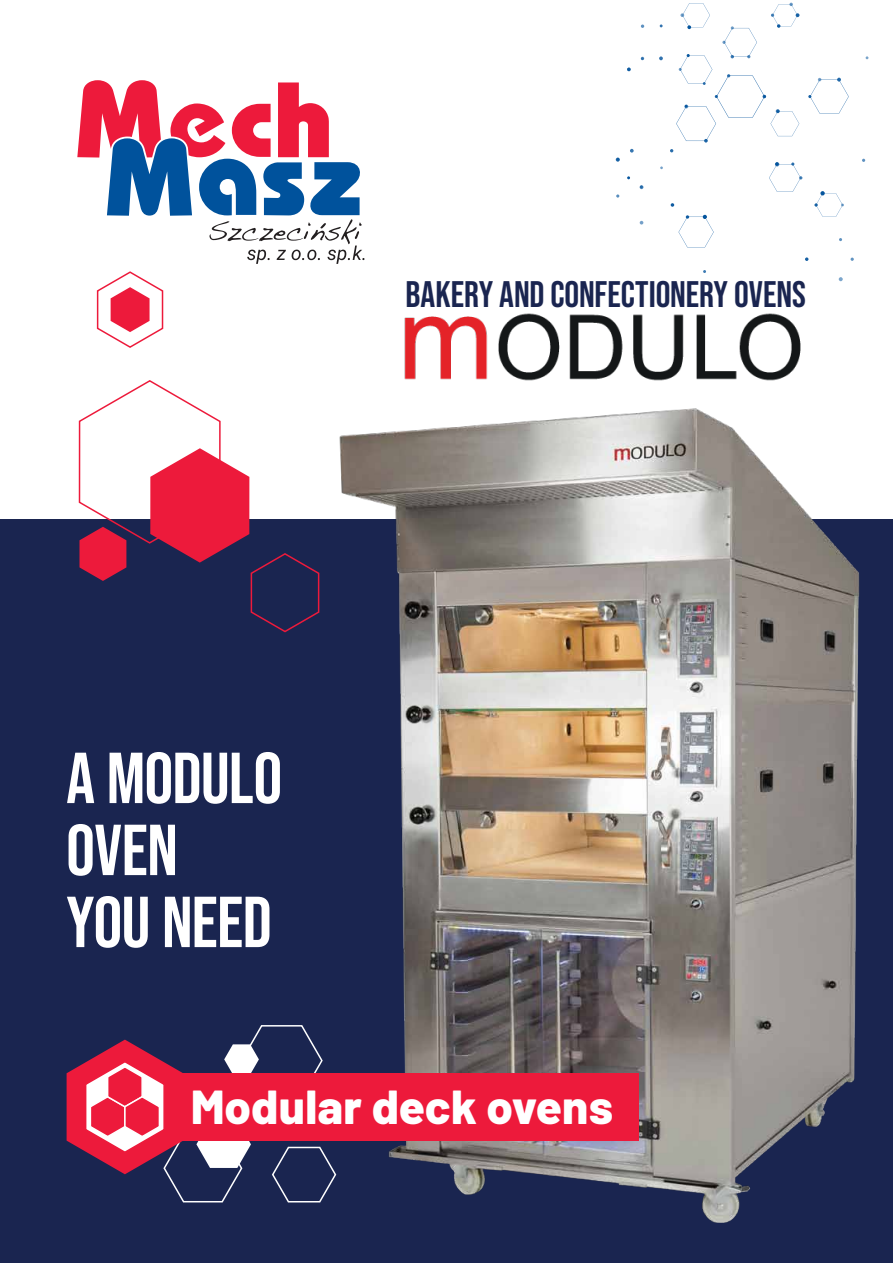
<style>
.page{position:relative;width:893px;height:1263px;background:#fff}
.page>*{position:absolute;margin:0;border:0;box-sizing:border-box;transform-origin:0 0}
.t1{font:72px/72px "Bebas Neue";letter-spacing:-.01em;color:#fff}
.t2{font:800 47.55px "Barlow";letter-spacing:.005em;color:#fff}
.t3{font:36.9px "Bebas Neue";color:#1a2550}
</style>
<div class="page">
<div style="left:0;top:519px;width:893px;height:744px;background:#1a2550"></div>
<img style="left:337px;top:408px;width:523px;height:815px">
<svg style="left:839px;top:277px;width:4px;height:4px"></svg>
<svg style="left:805px;top:257px;width:3px;height:4px"></svg>
<svg style="left:678px;top:215px;width:36px;height:32px"></svg>
<svg style="left:814px;top:191px;width:30px;height:26px"></svg>
<svg style="left:671px;top:203px;width:3px;height:4px"></svg>
<svg style="left:640px;top:185px;width:3px;height:4px"></svg>
<svg style="left:640px;top:221px;width:3px;height:4px"></svg>
<svg style="left:769px;top:162px;width:33px;height:30px"></svg>
<svg style="left:616px;top:158px;width:4px;height:4px"></svg>
<svg style="left:630px;top:149px;width:4px;height:4px"></svg>
<svg style="left:808px;top:78px;width:41px;height:35px"></svg>
<svg style="left:627px;top:68px;width:4px;height:3px"></svg>
<svg style="left:659px;top:56px;width:4px;height:4px"></svg>
<svg style="left:676px;top:3px;width:123px;height:140px"></svg>
<img style="left:404px;top:313px;width:397px;height:68px">
<svg style="left:96px;top:271px;width:68px;height:77px"></svg>
<svg style="left:78px;top:380px;width:242px;height:253px"></svg>
<div style="left:178px;top:1073px;width:461px;height:67px;background:#ed1a3b"></div>
<svg style="left:67px;top:1025px;width:270px;height:178px"></svg>
<svg style="left:77px;top:80px;width:287px;height:184px"></svg>
<p class="t3" style="left:406px;top:273px;width:402px">BAKERY AND CONFECTIONERY OVENS</p>
<h1 class="t1" style="left:66px;top:741px;width:218px">A MODULO<br>OVEN<br>YOU NEED</h1>
<p class="t2" style="left:191px;top:1071px;width:424px">Modular deck ovens</p>
</div>
